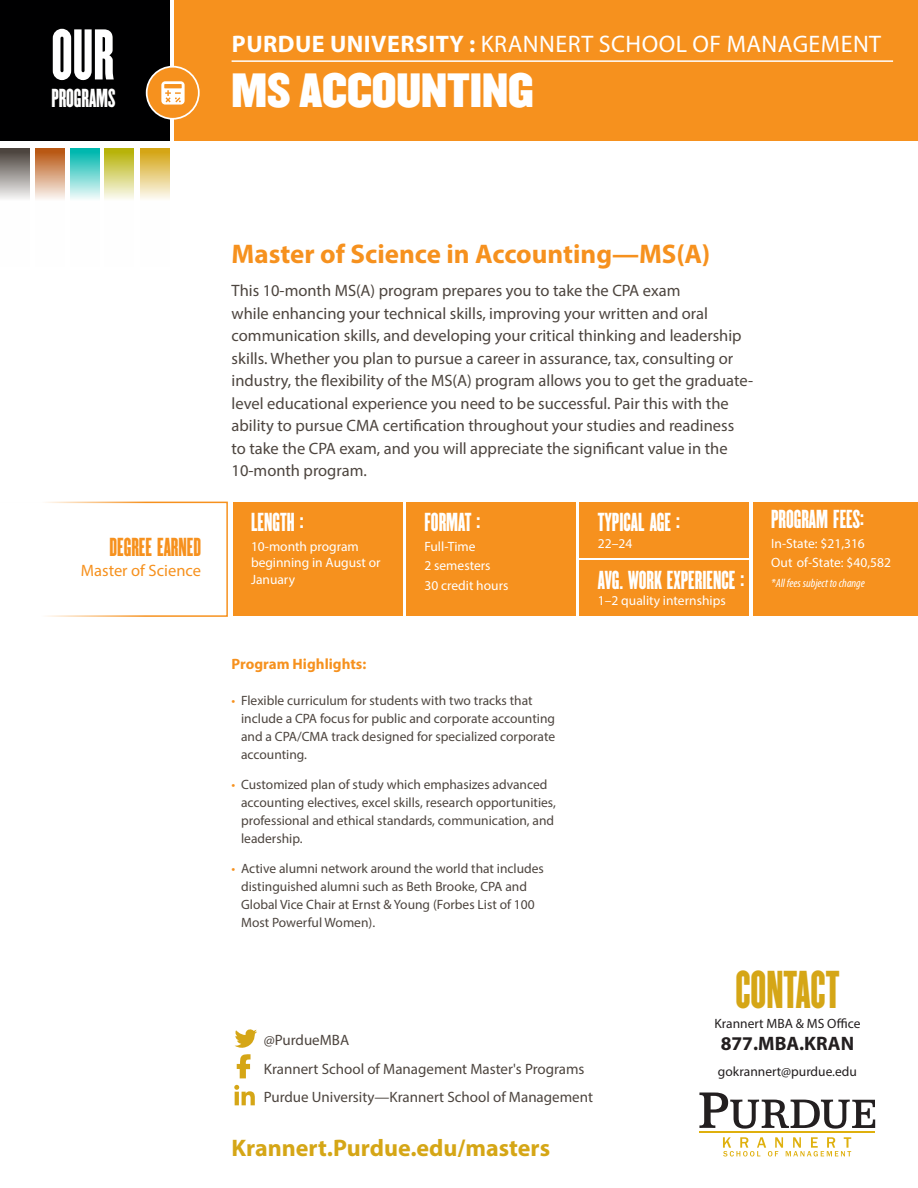
<style>
.page{position:relative;width:918px;height:1188px;background:#fff}
.page>*{position:absolute;margin:0;border:0;box-sizing:border-box;transform-origin:0 0}
.t1{font:62.55px "Champion Featherweight";color:#fff}
.t2{font:46.5px "Champion Featherweight";color:#d5a616}
.t3{font:42px "Champion Middleweight";letter-spacing:-.005em;color:#fff}
.t4{font:700 27px "Myriad Pro";color:#f6911e}
.t5{font:24px "Myriad Pro";letter-spacing:.02em;color:#fff}
.t6{font:700 24px "Myriad Pro";color:#d5a616}
.t7{font:22.8px "Champion Featherweight";color:#fff}
.t8{font:22.8px "Champion Featherweight";color:#f6911e}
.t9{font:700 19.5px "Myriad Pro";color:#231f20}
.t10{font:16.5px/22.5px "Myriad Pro";color:#4d453f}
.t11{font:16.5px "Myriad Pro";color:#f6911e}
.t12{font:15px "Myriad Pro";color:#4d453f}
.t13{font:700 15px "Myriad Pro";color:#f6911e}
.t14{font:13.5px/18px "Myriad Pro";color:#4d453f}
.t15{font:13.5px/19.5px "Myriad Pro";color:#fff}
.t16{font:13.5px "Myriad Pro";color:#231f20}
.t17{font:italic condensed 12px "Myriad Pro";color:#fff}
.s1{font-weight:700}
.s2{color:#f6911e}
</style>
<div class="page">
<svg style="left:45px;top:502px;width:183px;height:115px"></svg>
<div style="left:175px;top:0;width:743px;height:140px;background:#f6911e"></div>
<hr style="left:232px;top:60px;width:661px;height:2px;background:#fff">
<hr style="left:699px;top:1132px;width:176px;height:1px;background:#dfb00d">
<div style="left:0;top:0;width:169px;height:140px;background:#000001"></div>
<svg style="left:146px;top:66px;width:54px;height:54px"></svg>
<svg style="left:35px;top:148px;width:30px;height:51px;background:#d7a07a"></svg>
<svg style="left:0;top:148px;width:30px;height:51px;background:#9a9592"></svg>
<svg style="left:70px;top:148px;width:29px;height:51px"></svg>
<svg style="left:104px;top:148px;width:30px;height:51px;background:#d6d374"></svg>
<svg style="left:140px;top:148px;width:29px;height:51px"></svg>
<div style="left:580px;top:502px;width:169px;height:56px;background:#f6911e"></div>
<div style="left:233px;top:502px;width:169px;height:114px;background:#f6911e"></div>
<div style="left:406px;top:502px;width:170px;height:114px;background:#f6911e"></div>
<div style="left:580px;top:561px;width:169px;height:55px;background:#f6911e"></div>
<div style="left:753px;top:502px;width:165px;height:114px;background:#f6911e"></div>
<svg style="left:234px;top:1029px;width:23px;height:49px"></svg>
<svg style="left:699px;top:1093px;width:176px;height:36px"></svg>
<svg style="left:723px;top:1137px;width:128px;height:19px"></svg>
<svg style="left:234px;top:1085px;width:21px;height:21px"></svg>
<p class="t1" style="left:51px;top:10px;width:64px">OUR</p>
<p class="t7" style="left:51px;top:81px;width:66px">PROGRAMS</p>
<p class="t5" style="left:232px;top:30px;width:651px"><span class="s1">PURDUE UNIVERSITY :</span> KRANNERT SCHOOL OF MANAGEMENT</p>
<p class="t3" style="left:232px;top:56px;width:303px">MS ACCOUNTING</p>
<h3 class="t8" style="left:110px;top:531px;width:93px">DEGREE EARNED</h3>
<p class="t11" style="left:81px;top:560px;width:122px">Master of Science</p>
<h2 class="t4" style="left:232px;top:237px;width:480px">Master of Science in Accounting—MS(A)</h2>
<p class="t10" style="left:232px;top:279px;width:523px">This 10-month MS(A) program prepares you to take the CPA exam<br>while enhancing your technical skills, improving your written and oral communication skills, and developing your critical thinking and leadership skills. Whether you plan to pursue a career in assurance, tax, consulting or industry, the flexibility of the MS(A) program allows you to get the graduate&shy;level educational experience you need to be successful. Pair this with the ability to pursue CMA certification throughout your studies and readiness<br>to take the CPA exam, and you will appreciate the significant value in the 10-month program.</p>
<p class="t7" style="left:251px;top:506px;width:54px">LENGTH :</p>
<p class="t15" style="left:251px;top:538px;width:131px;line-height:16.5px">10-month program beginning in August or<br>January</p>
<p class="t7" style="left:424px;top:506px;width:58px">FORMAT :</p>
<p class="t15" style="left:424px;top:536px;width:86px">Full-Time<br>2 semesters<br>30 credit hours</p>
<p class="t7" style="left:598px;top:506px;width:84px">TYPICAL AGE :</p>
<p class="t15" style="left:598px;top:533px;width:36px">22–24</p>
<p class="t7" style="left:598px;top:563px;width:148px">AVG. WORK EXPERIENCE :</p>
<p class="t15" style="left:598px;top:591px;width:129px">1–2 quality internships</p>
<p class="t7" style="left:771px;top:503px;width:94px">PROGRAM FEES:</p>
<p class="t15" style="left:771px;top:533px;width:121px">In-State: $21,316<br>Out of-State: $40,582</p>
<p class="t17" style="left:771px;top:576px;width:95px">*All fees subject to change</p>
<p class="t13" style="left:232px;top:654px;width:136px">Program Highlights:</p>
<p class="t14" style="left:241px;top:691px;width:316px;text-indent:-10px"><span class="s2">•</span> Flexible curriculum for students with two tracks that include a CPA focus for public and corporate accounting and a CPA/CMA track designed for specialized corporate accounting.</p>
<p class="t14" style="left:241px;top:775px;width:316px;text-indent:-10px"><span class="s2">•</span> Customized plan of study which emphasizes advanced accounting electives, excel skills, research opportunities, professional and ethical standards, communication, and leadership.</p>
<p class="t14" style="left:241px;top:859px;width:304px;text-indent:-10px"><span class="s2">•</span> Active alumni network around the world that includes distinguished alumni such as Beth Brooke, CPA and Global Vice Chair at Ernst &amp; Young (Forbes List of 100<br>Most Powerful Women).</p>
<h1 class="t2" style="left:735px;top:956px;width:105px">CONTACT</h1>
<p class="t16" style="left:714px;top:1015px;width:148px">Krannert MBA &amp; MS Office</p>
<p class="t12" style="left:264px;top:1031px;width:87px">@PurdueMBA</p>
<h3 class="t9" style="left:721px;top:1031px;width:135px">877.MBA.KRAN</h3>
<p class="t12" style="left:264px;top:1059px;width:322px">Krannert School of Management Master's Programs</p>
<p class="t16" style="left:718px;top:1063px;width:140px">gokrannert@purdue.edu</p>
<p class="t12" style="left:264px;top:1088px;width:331px">Purdue University—Krannert School of Management</p>
<h2 class="t6" style="left:232px;top:1133px;width:320px">Krannert.Purdue.edu/masters</h2>
</div>
